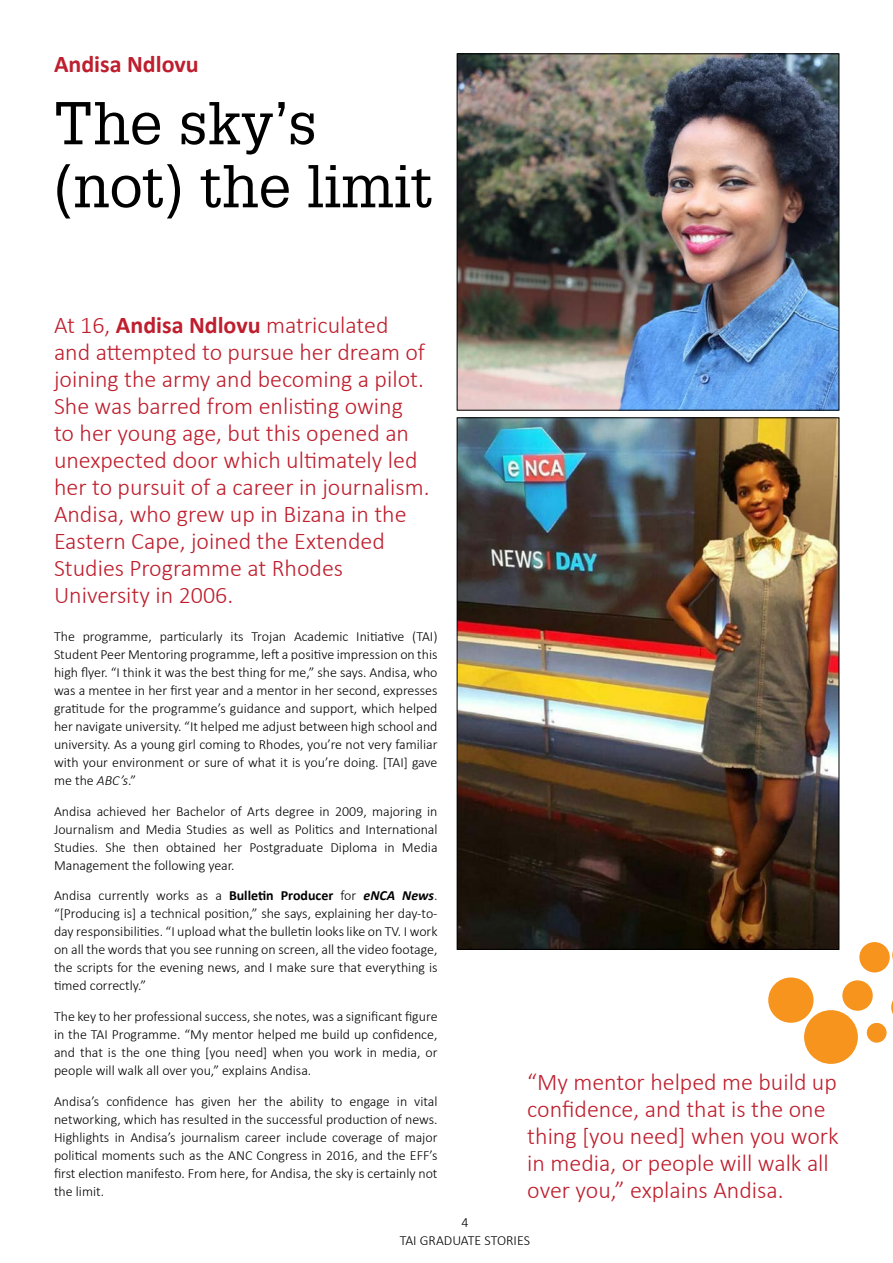
<style>
.page{position:relative;width:893px;height:1263px;background:#fff}
.page>*{position:absolute;margin:0;border:0;box-sizing:border-box;transform-origin:0 0}
.t1{font:58.95px/63px "Glypha LT Std";color:#000}
.t2{font:300 24px/27px "Calibri";color:#be1e2d}
.t3{font:700 24px "Calibri";color:#be1e2d}
.t4{font:300 13.95px/18px "Calibri";color:#000;text-align:justify}
.s1{font-weight:700}
.s2{font-style:italic}
.s3{font-weight:700;font-style:italic}
</style>
<div class="page">
<img style="left:459px;top:56px;width:378px;height:352px">
<div style="left:457px;top:54px;width:382px;height:356px;border:1px solid #000"></div>
<img style="left:459px;top:420px;width:378px;height:527px">
<div style="left:842px;top:980px;width:31px;height:31px;background:#f7941e;border-radius:50%"></div>
<svg style="left:891px;top:1000px;width:2px;height:14px"></svg>
<div style="left:768px;top:977px;width:45px;height:46px;background:#f7941e;border-radius:50%"></div>
<div style="left:859px;top:942px;width:31px;height:30px;background:#f7941e;border-radius:50%"></div>
<div style="left:804px;top:1010px;width:54px;height:54px;background:#f7941e;border-radius:50%"></div>
<div style="left:867px;top:1023px;width:19px;height:20px;background:#f7941e;border-radius:50%"></div>
<h2 class="t3" style="left:54px;top:49px;width:146px">Andisa Ndlovu</h2>
<h1 class="t1" style="left:54px;top:91px;width:380px">The sky’s (not) the limit</h1>
<p class="t2" style="left:54px;top:312px;width:377px">At 16, <span class="s1">Andisa Ndlovu</span> matriculated and attempted to pursue her dream of joining the army and becoming a pilot.<br>She was barred from enlisting owing<br>to her young age, but this opened an unexpected door which ultimately led her to pursuit of a career in journalism.<br>Andisa, who grew up in Bizana in the Eastern Cape, joined the Extended Studies Programme at Rhodes University in 2006.</p>
<p class="t4" style="left:54px;top:627px;width:385px">The programme, particularly its Trojan Academic Initiative (TAI)<br>Student Peer Mentoring programme, left a positive impression on this high flyer. “I think it was the best thing for me,” she says. Andisa, who was a mentee in her first year and a mentor in her second, expresses gratitude for the programme’s guidance and support, which helped her navigate university. “It helped me adjust between high school and university. As a young girl coming to Rhodes, you’re not very familiar with your environment or sure of what it is you’re doing. [TAI] gave me the <span class="s2">ABC’s</span>.”</p>
<p class="t4" style="left:54px;top:802px;width:385px">Andisa achieved her Bachelor of Arts degree in 2009, majoring in Journalism and Media Studies as well as Politics and International Studies. She then obtained her Postgraduate Diploma in Media Management the following year.</p>
<p class="t4" style="left:54px;top:887px;width:385px">Andisa currently works as a <span class="s1">Bulletin Producer</span> for <span class="s3">eNCA News</span>. “[Producing is] a technical position,” she says, explaining her day-to&shy;day responsibilities. “I upload what the bulletin looks like on TV. I work on all the words that you see running on screen, all the video footage, the scripts for the evening news, and I make sure that everything is timed correctly.”</p>
<p class="t4" style="left:54px;top:1007px;width:385px">The key to her professional success, she notes, was a significant figure in the TAI Programme. “My mentor helped me build up confidence, and that is the one thing [you need] when you work in media, or people will walk all over you,” explains Andisa.</p>
<p class="t4" style="left:54px;top:1092px;width:385px">Andisa’s confidence has given her the ability to engage in vital networking, which has resulted in the successful production of news.<br>Highlights in Andisa’s journalism career include coverage of major political moments such as the ANC Congress in 2016, and the EFF’s first election manifesto. From here, for Andisa, the sky is certainly not the limit.</p>
<h2 class="t2" style="left:527px;top:1068px;width:313px">“My mentor helped me build up confidence, and that is the one thing [you need] when you work in media, or people will walk all over you,” explains Andisa.</h2>
<p class="t4" style="left:400px;top:1213px;width:132px;text-align:center">4<br>TAI GRADUATE STORIES</p>
</div>
